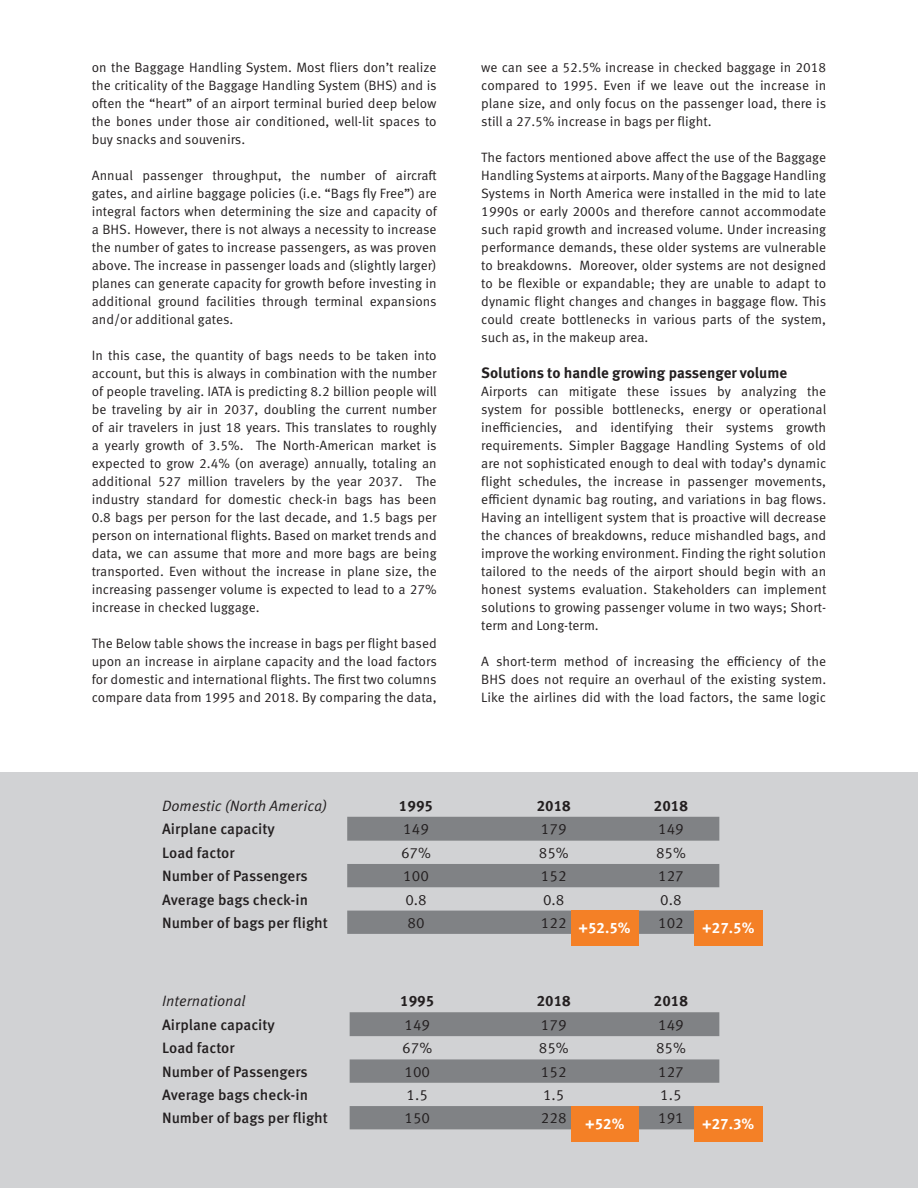
<style>
.page{position:relative;width:918px;height:1188px;background:#fff}
.page>*{position:absolute;margin:0;border:0;box-sizing:border-box;transform-origin:0 0}
.t1{font:500 15px "Meta Pro";color:#231f20}
.t2{font:15px "Meta Pro Norm";color:#231f20}
.Heading_3{font:700 15px "Meta Pro";color:#231f20}
.t3{font:15px "Meta Pro Norm Ita";color:#231f20}
.t4{font:700 15px "Meta Pro";color:#fff}
.Body_Text_9pt{font:13.5px/18px "Meta Pro Norm";color:#231f20;text-align:justify}
</style>
<div class="page">
<div style="left:0;top:773px;width:918px;height:415px;background:#d1d2d4"></div>
<svg style="left:347px;top:817px;width:372px;height:117px"></svg>
<svg style="left:350px;top:1012px;width:369px;height:117px"></svg>
<div style="left:571px;top:910px;width:67px;height:35px;background:#f48026"></div>
<div style="left:571px;top:1106px;width:68px;height:35px;background:#f48026"></div>
<div style="left:694px;top:910px;width:69px;height:35px;background:#f48026"></div>
<div style="left:694px;top:1106px;width:69px;height:35px;background:#f48026"></div>
<p class="Body_Text_9pt" style="left:92px;top:57px;width:346px">on the Baggage Handling System. Most fliers don’t realize the criticality of the Baggage Handling System (BHS) and is often the “heart” of an airport terminal buried deep below the bones under those air conditioned, well-lit spaces to buy snacks and souvenirs.</p>
<p class="Body_Text_9pt" style="left:92px;top:165px;width:347px">Annual passenger throughput, the number of aircraft gates, and airline baggage policies (i.e. “Bags fly Free”) are integral factors when determining the size and capacity of a BHS. However, there is not always a necessity to increase the number of gates to increase passengers, as was proven above. The increase in passenger loads and (slightly larger) planes can generate capacity for growth before investing in additional ground facilities through terminal expansions and/or additional gates.</p>
<p class="Body_Text_9pt" style="left:92px;top:345px;width:347px">In this case, the quantity of bags needs to be taken into account, but this is always in combination with the number of people traveling. IATA is predicting 8.2 billion people will be traveling by air in 2037, doubling the current number of air travelers in just 18 years. This translates to roughly a yearly growth of 3.5%. The North-American market is expected to grow 2.4% (on average) annually, totaling an additional 527 million travelers by the year 2037. The industry standard for domestic check-in bags has been 0.8 bags per person for the last decade, and 1.5 bags per person on international flights. Based on market trends and data, we can assume that more and more bags are being transported. Even without the increase in plane size, the increasing passenger volume is expected to lead to a 27% increase in checked luggage.</p>
<p class="Body_Text_9pt" style="left:92px;top:633px;width:347px">The Below table shows the increase in bags per flight based upon an increase in airplane capacity and the load factors for domestic and international flights. The first two columns compare data from 1995 and 2018. By comparing the data,</p>
<p class="Body_Text_9pt" style="left:481px;top:57px;width:347px">we can see a 52.5% increase in checked baggage in 2018 compared to 1995. Even if we leave out the increase in plane size, and only focus on the passenger load, there is still a 27.5% increase in bags per flight.</p>
<p class="Body_Text_9pt" style="left:481px;top:147px;width:347px">The factors mentioned above affect the use of the Baggage Handling Systems at airports. Many of the Baggage Handling Systems in North America were installed in the mid to late 1990s or early 2000s and therefore cannot accommodate such rapid growth and increased volume. Under increasing performance demands, these older systems are vulnerable to breakdowns. Moreover, older systems are not designed to be flexible or expandable; they are unable to adapt to dynamic flight changes and changes in baggage flow. This could create bottlenecks in various parts of the system, such as, in the makeup area.</p>
<p class="Heading_3" style="left:481px;top:361px;width:307px">Solutions to handle growing passenger volume</p>
<p class="Body_Text_9pt" style="left:481px;top:381px;width:347px">Airports can mitigate these issues by analyzing the system for possible bottlenecks, energy or operational inefficiencies, and identifying their systems growth requirements. Simpler Baggage Handling Systems of old are not sophisticated enough to deal with today’s dynamic flight schedules, the increase in passenger movements, efficient dynamic bag routing, and variations in bag flows.<br>Having an intelligent system that is proactive will decrease the chances of breakdowns, reduce mishandled bags, and improve the working environment. Finding the right solution tailored to the needs of the airport should begin with an honest systems evaluation. Stakeholders can implement solutions to growing passenger volume in two ways; Short&shy;term and Long-term.</p>
<p class="Body_Text_9pt" style="left:481px;top:651px;width:346px">A short-term method of increasing the efficiency of the BHS does not require an overhaul of the existing system.<br>Like the airlines did with the load factors, the same logic</p>
<p class="t3" style="left:162px;top:794px;width:166px">Domestic (North America)</p>
<p class="Heading_3" style="left:399px;top:794px;width:36px">1995</p>
<p class="Heading_3" style="left:537px;top:794px;width:36px">2018</p>
<p class="Heading_3" style="left:654px;top:794px;width:36px">2018</p>
<p class="t1" style="left:162px;top:817px;width:114px">Airplane capacity</p>
<p class="t2" style="left:403px;top:818px;width:27px">149</p>
<p class="t2" style="left:541px;top:818px;width:27px">179</p>
<p class="t2" style="left:658px;top:818px;width:27px">149</p>
<p class="t1" style="left:162px;top:841px;width:74px">Load factor</p>
<p class="t2" style="left:401px;top:841px;width:31px">67%</p>
<p class="t2" style="left:539px;top:841px;width:31px">85%</p>
<p class="t2" style="left:656px;top:841px;width:31px">85%</p>
<p class="t1" style="left:162px;top:864px;width:147px">Number of Passengers</p>
<p class="t2" style="left:403px;top:865px;width:27px">100</p>
<p class="t2" style="left:541px;top:865px;width:27px">152</p>
<p class="t2" style="left:658px;top:865px;width:27px">127</p>
<p class="t1" style="left:162px;top:888px;width:147px">Average bags check-in</p>
<p class="t2" style="left:405px;top:888px;width:23px">0.8</p>
<p class="t2" style="left:543px;top:888px;width:23px">0.8</p>
<p class="t2" style="left:660px;top:888px;width:23px">0.8</p>
<p class="t1" style="left:162px;top:911px;width:167px">Number of bags per flight</p>
<p class="t2" style="left:408px;top:911px;width:19px">80</p>
<p class="t2" style="left:541px;top:911px;width:27px">122</p>
<p class="t2" style="left:658px;top:911px;width:27px">102</p>
<p class="t4" style="left:578px;top:917px;width:54px">+52.5%</p>
<p class="t4" style="left:702px;top:917px;width:54px">+27.5%</p>
<p class="t3" style="left:162px;top:990px;width:85px">International</p>
<p class="Heading_3" style="left:400px;top:989px;width:36px">1995</p>
<p class="Heading_3" style="left:537px;top:989px;width:36px">2018</p>
<p class="Heading_3" style="left:654px;top:989px;width:36px">2018</p>
<p class="t1" style="left:162px;top:1013px;width:114px">Airplane capacity</p>
<p class="t2" style="left:404px;top:1013px;width:27px">149</p>
<p class="t2" style="left:541px;top:1013px;width:27px">179</p>
<p class="t2" style="left:658px;top:1013px;width:27px">149</p>
<p class="t1" style="left:162px;top:1037px;width:74px">Load factor</p>
<p class="t2" style="left:402px;top:1037px;width:31px">67%</p>
<p class="t2" style="left:539px;top:1037px;width:31px">85%</p>
<p class="t2" style="left:656px;top:1037px;width:31px">85%</p>
<p class="t1" style="left:162px;top:1060px;width:147px">Number of Passengers</p>
<p class="t2" style="left:404px;top:1060px;width:27px">100</p>
<p class="t2" style="left:541px;top:1060px;width:27px">152</p>
<p class="t2" style="left:658px;top:1060px;width:27px">127</p>
<p class="t1" style="left:162px;top:1083px;width:147px">Average bags check-in</p>
<p class="t2" style="left:407px;top:1084px;width:23px">1.5</p>
<p class="t2" style="left:543px;top:1084px;width:23px">1.5</p>
<p class="t2" style="left:660px;top:1084px;width:23px">1.5</p>
<p class="t1" style="left:162px;top:1107px;width:167px">Number of bags per flight</p>
<p class="t2" style="left:404px;top:1107px;width:27px">150</p>
<p class="t2" style="left:541px;top:1107px;width:27px">228</p>
<p class="t2" style="left:658px;top:1107px;width:27px">191</p>
<p class="t4" style="left:585px;top:1113px;width:41px">+52%</p>
<p class="t4" style="left:702px;top:1113px;width:54px">+27.3%</p>
</div>
